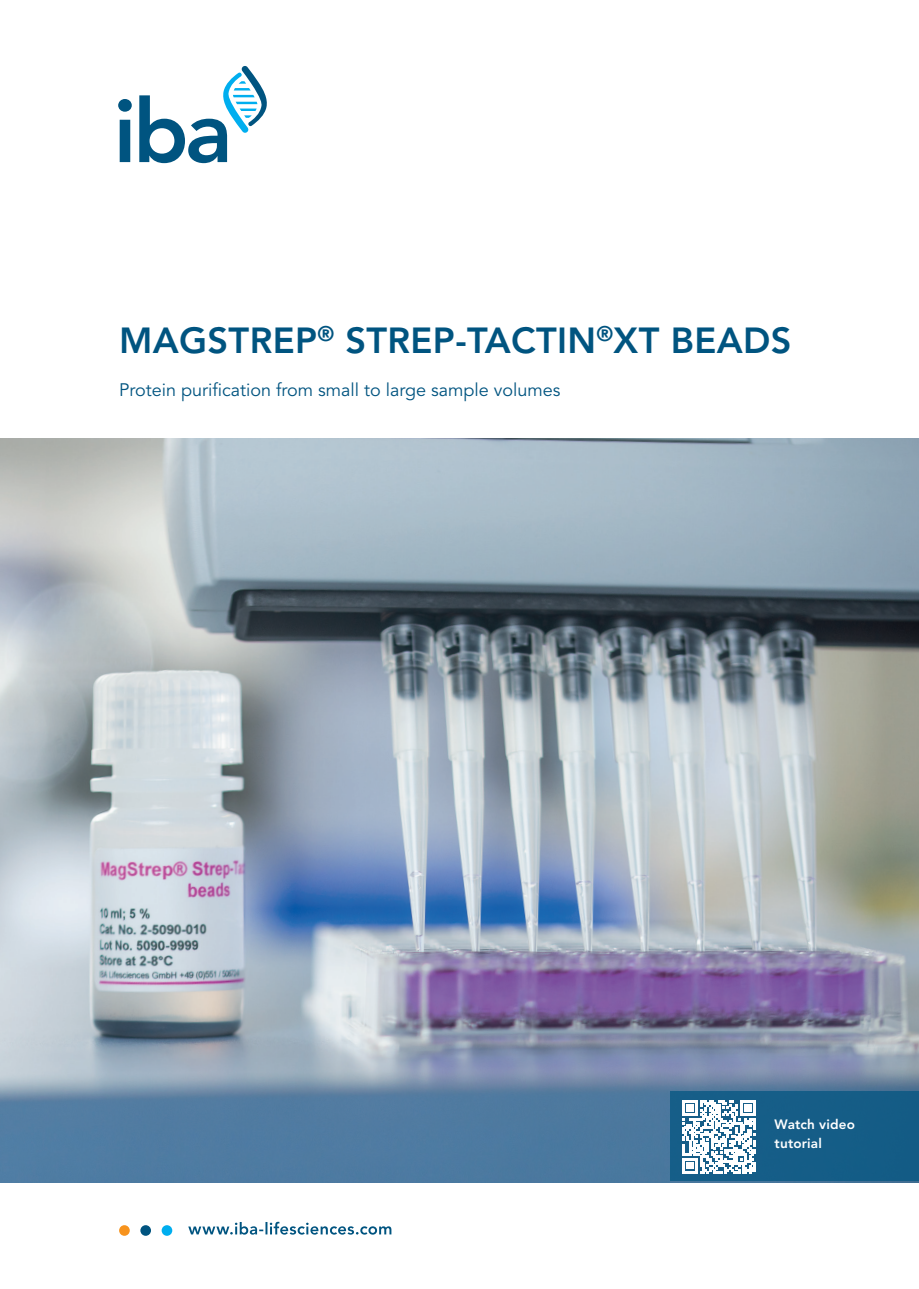
<style>
.page{position:relative;width:919px;height:1289px;background:#fff}
.page>*{position:absolute;margin:0;border:0;box-sizing:border-box;transform-origin:0 0}
.t1{font:800 88.2px "Avenir LT Std";color:#005480}
.t2{font:800 36px "Avenir LT Std";letter-spacing:.01em;color:#005480}
.t3{font:18px "Avenir LT Std";color:#005480}
.t4{font:800 13.5px/18.8px "Avenir LT Std";letter-spacing:.015em;color:#fff}
</style>
<div class="page">
<img style="left:0;top:438px;width:918px;height:744px">
<svg style="left:223px;top:66px;width:44px;height:67px"></svg>
<div style="left:119px;top:1225px;width:11px;height:10px;background:#f7931d;border-radius:50%"></div>
<div style="left:140px;top:1225px;width:11px;height:10px;background:#005480;border-radius:50%"></div>
<div style="left:162px;top:1225px;width:10px;height:10px;background:#00aeef;border-radius:50%"></div>
<svg style="left:188px;top:1221px;width:203px;height:13px"></svg>
<div style="left:670px;top:1091px;width:248px;height:89px;background:#155d87"></div>
<svg style="left:682px;top:1100px;width:73px;height:73px"></svg>
<h1 class="t1" style="left:113px;top:79px;width:120px">iba</h1>
<h2 class="t2" style="left:119px;top:319px;width:674px">MAGSTREP<sup>®</sup> STREP-TACTIN<sup>®</sup>XT BEADS</h2>
<p class="t3" style="left:119px;top:379px;width:443px">Protein purification from small to large sample volumes</p>
<p class="t4" style="left:774px;top:1115px;width:82px">Watch video tutorial</p>
</div>
